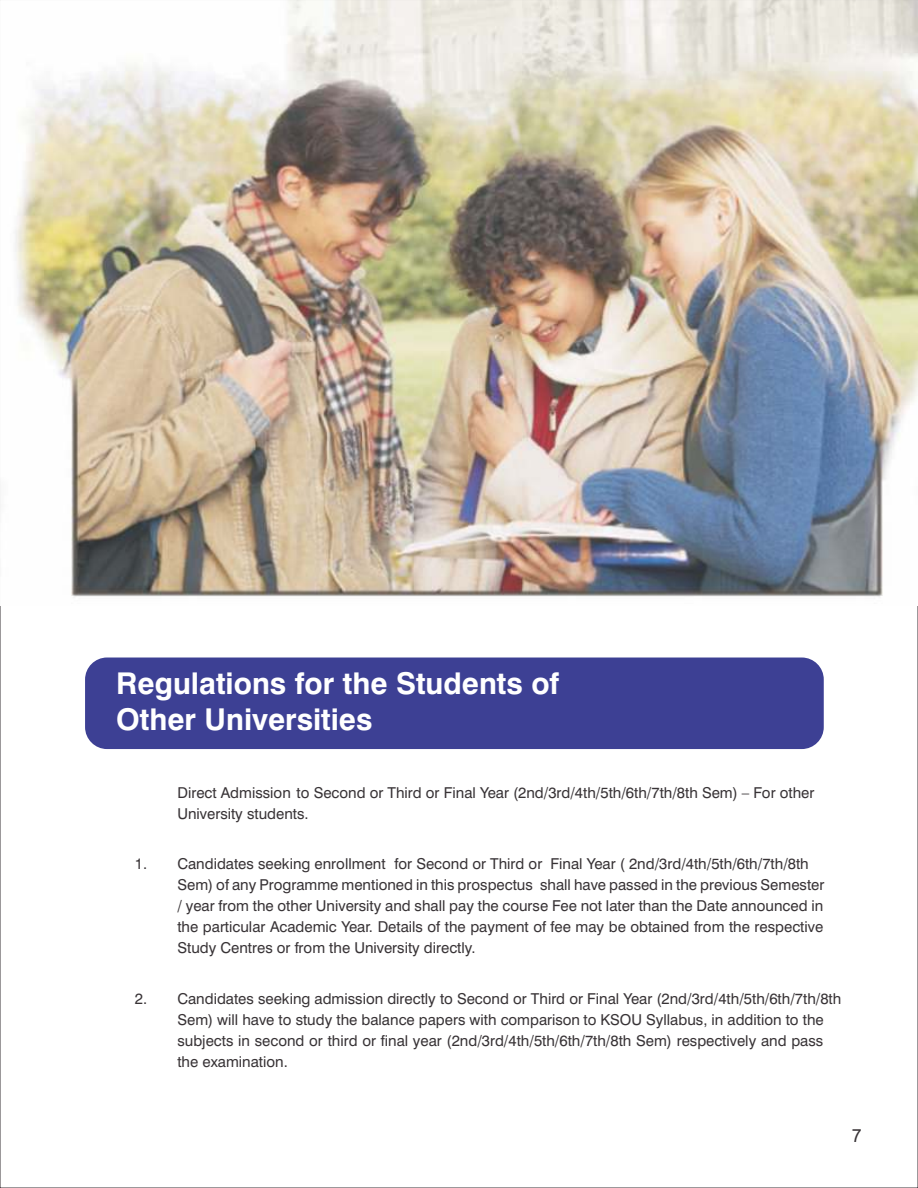
<style>
.page{position:relative;width:918px;height:1188px;background:#fff}
.page>*{position:absolute;margin:0;border:0;box-sizing:border-box;transform-origin:0 0}
.t1{font:700 30px/36px "Swiss 721 BT";color:#fff}
.t2{font:18px "Arial";color:#383336}
.t3{font:15px/21px "Swiss 721 BT";color:#383336}
</style>
<div class="page">
<div style="left:85px;top:658px;width:739px;height:91px;background:#3d4094;border-radius:22px"></div>
<img style="left:0;top:0;width:918px;height:597px">
<h1 class="t1" style="left:116px;top:668px;width:445px">Regulations for the Students of<br>Other Universities</h1>
<p class="t3" style="left:177px;top:783px;width:638px">Direct Admission to Second or Third or Final Year (2nd/3rd/4th/5th/6th/7th/8th Sem) – For other<br>University students.</p>
<p class="t3" style="left:177px;top:855px;width:648px;text-indent:-43px">1. Candidates seeking enrollment for Second or Third or Final Year ( 2nd/3rd/4th/5th/6th/7th/8th Sem) of any Programme mentioned in this prospectus shall have passed in the previous Semester / year from the other University and shall pay the course Fee not later than the Date announced in the particular Academic Year. Details of the payment of fee may be obtained from the respective Study Centres or from the University directly.</p>
<p class="t3" style="left:177px;top:989px;width:665px;text-indent:-43px">2. Candidates seeking admission directly to Second or Third or Final Year (2nd/3rd/4th/5th/6th/7th/8th Sem) will have to study the balance papers with comparison to KSOU Syllabus, in addition to the subjects in second or third or final year (2nd/3rd/4th/5th/6th/7th/8th Sem) respectively and pass the examination.</p>
<p class="t2" style="left:852px;top:1129px;width:12px">7</p>
</div>
